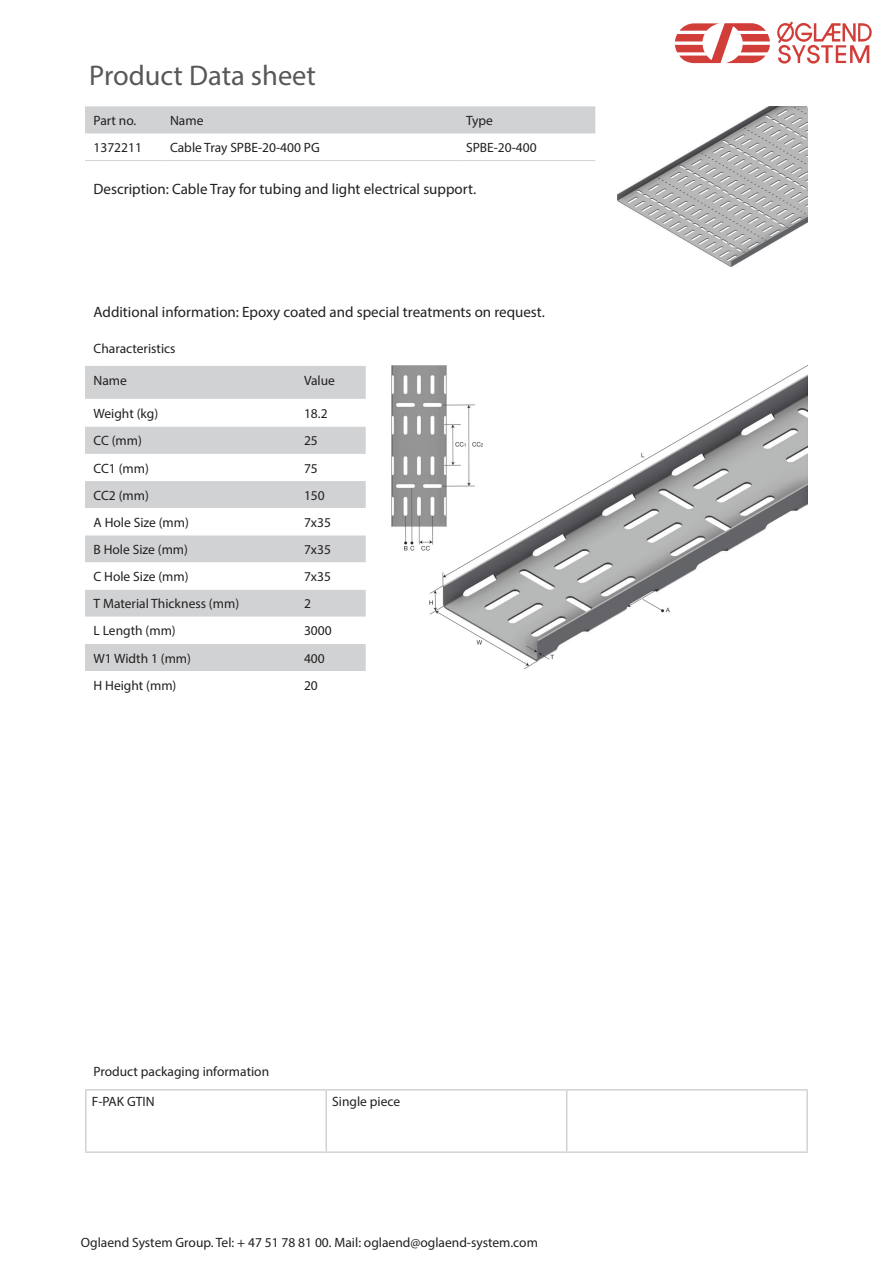
<style>
.page{position:relative;width:893px;height:1263px;background:#fff}
.page>*{position:absolute;margin:0;border:0;box-sizing:border-box;transform-origin:0 0}
.t1{font:28.5px "Myriad Pro";color:#57585a}
.t2{font:15px "Myriad Pro";color:#231f20}
.t3{font:13.5px/29.5px "Myriad Pro";color:#231f20}
</style>
<div class="page">
<svg style="left:675px;top:23px;width:95px;height:40px"></svg>
<svg style="left:777px;top:21px;width:95px;height:43px"></svg>
<div style="left:85px;top:106px;width:510px;height:27px;background:#d1d2d4"></div>
<hr style="left:85px;top:160px;width:77px;height:1px;background:#d1d2d4">
<hr style="left:162px;top:160px;width:296px;height:1px;background:#d1d2d4">
<hr style="left:458px;top:160px;width:137px;height:1px;background:#d1d2d4">
<img style="left:617px;top:107px;width:191px;height:159px">
<img style="left:391px;top:366px;width:416px;height:302px">
<div style="left:85px;top:366px;width:281px;height:33px;background:#d1d2d4"></div>
<div style="left:85px;top:427px;width:281px;height:27px;background:#d1d2d4"></div>
<svg style="left:85px;top:481px;width:281px;height:190px;fill:#d1d2d4"></svg>
<hr style="left:85px;top:1089px;width:241px;height:1px;background:#d1d2d4">
<hr style="left:85px;top:1090px;width:2px;height:61px;background:#d1d2d4">
<hr style="left:326px;top:1089px;width:241px;height:1px;background:#d1d2d4">
<hr style="left:325px;top:1090px;width:2px;height:61px;background:#d1d2d4">
<hr style="left:567px;top:1089px;width:241px;height:1px;background:#d1d2d4">
<hr style="left:566px;top:1090px;width:1px;height:61px;background:#d1d2d4">
<hr style="left:806px;top:1090px;width:2px;height:61px;background:#d1d2d4">
<hr style="left:85px;top:1151px;width:241px;height:2px;background:#d1d2d4">
<hr style="left:326px;top:1151px;width:241px;height:2px;background:#d1d2d4">
<hr style="left:567px;top:1151px;width:241px;height:2px;background:#d1d2d4">
<h1 class="t1" style="left:89px;top:58px;width:228px">Product Data sheet</h1>
<p class="t3" style="left:94px;top:105px;width:44px">Part no.</p>
<p class="t3" style="left:170px;top:105px;width:35px">Name</p>
<p class="t3" style="left:466px;top:105px;width:28px">Type</p>
<p class="t3" style="left:94px;top:133px;width:50px">1372211</p>
<p class="t3" style="left:170px;top:133px;width:151px">Cable Tray SPBE-20-400 PG</p>
<p class="t3" style="left:466px;top:133px;width:72px">SPBE-20-400</p>
<p class="t2" style="left:94px;top:180px;width:384px">Description: Cable Tray for tubing and light electrical support.</p>
<p class="t2" style="left:94px;top:303px;width:453px">Additional information: Epoxy coated and special treatments on request.</p>
<p class="t3" style="left:94px;top:334px;width:84px">Characteristics</p>
<p class="t3" style="left:94px;top:365px;width:35px">Name</p>
<p class="t3" style="left:304px;top:365px;width:32px">Value</p>
<p class="t3" style="left:94px;top:399px;width:66px">Weight (kg)</p>
<p class="t3" style="left:304px;top:399px;width:25px">18.2</p>
<p class="t3" style="left:94px;top:426px;width:50px">CC (mm)</p>
<p class="t3" style="left:304px;top:426px;width:15px">25</p>
<p class="t3" style="left:94px;top:453px;width:57px">CC1 (mm)</p>
<p class="t3" style="left:304px;top:453px;width:15px">75</p>
<p class="t3" style="left:94px;top:480px;width:57px">CC2 (mm)</p>
<p class="t3" style="left:304px;top:480px;width:22px">150</p>
<p class="t3" style="left:94px;top:507px;width:97px">A Hole Size (mm)</p>
<p class="t3" style="left:304px;top:507px;width:29px">7x35</p>
<p class="t3" style="left:94px;top:534px;width:96px">B Hole Size (mm)</p>
<p class="t3" style="left:304px;top:534px;width:29px">7x35</p>
<p class="t3" style="left:94px;top:562px;width:97px">C Hole Size (mm)</p>
<p class="t3" style="left:304px;top:562px;width:29px">7x35</p>
<p class="t3" style="left:94px;top:589px;width:147px">T Material Thickness (mm)</p>
<p class="t3" style="left:304px;top:589px;width:8px">2</p>
<p class="t3" style="left:94px;top:616px;width:84px">L Length (mm)</p>
<p class="t3" style="left:304px;top:616px;width:29px">3000</p>
<p class="t3" style="left:94px;top:643px;width:99px">W1 Width 1 (mm)</p>
<p class="t3" style="left:304px;top:643px;width:22px">400</p>
<p class="t3" style="left:94px;top:670px;width:84px">H Height (mm)</p>
<p class="t3" style="left:304px;top:670px;width:15px">20</p>
<p class="t3" style="left:92px;top:1057px;width:179px">Product packaging information<br>F-PAK GTIN</p>
<p class="t3" style="left:332px;top:1086px;width:69px">Single piece</p>
<p class="t3" style="left:81px;top:1227px;width:459px">Oglaend System Group. Tel: + 47 51 78 81 00. Mail: oglaend@oglaend-system.com</p>
</div>
